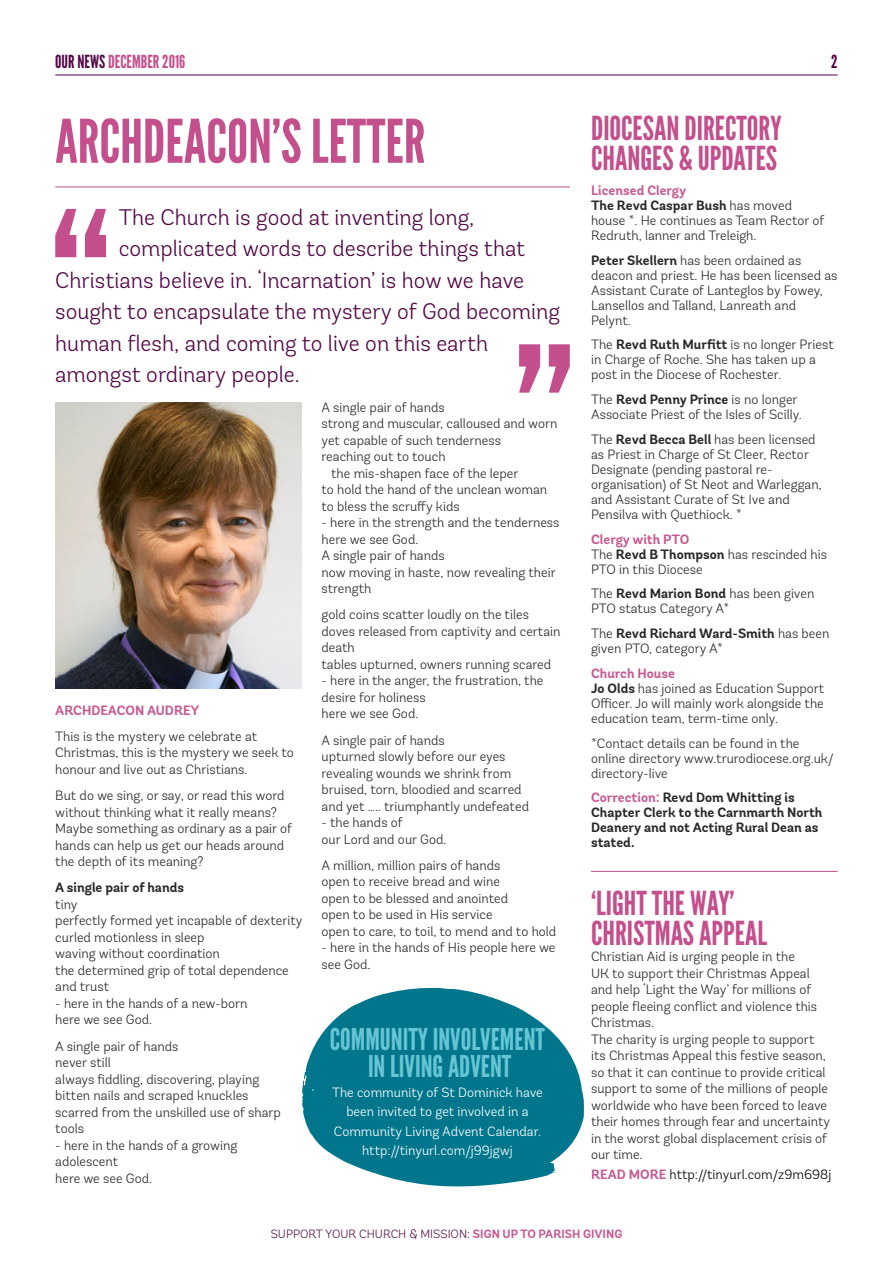
<style>
.page{position:relative;width:893px;height:1263px;background:#fff}
.page>*{position:absolute;margin:0;border:0;box-sizing:border-box;transform-origin:0 0}
.t1{font:60px "League Gothic";color:#c34f8c}
.t2{font:33px/30px "League Gothic";color:#c34f8c}
.t3{font:30px/27px "League Gothic";color:#67c4d3;text-align:center}
.t4{font:300 22.5px "Andes Rounded";color:#520745}
.t5{font:18px "League Gothic";color:#c34f8c}
.t6{font:18px "League Gothic";color:#520745}
.t7{font:300 13.5px/16.5px "Andes Rounded";color:#282827}
.t8{font:700 13.5px/15px "Andes Rounded";color:#282827}
.t9{font:300 13.5px/19.5px "Andes Rounded";color:#fff;text-align:center}
.t10{font:300 13.5px "Andes Rounded";color:#000}
.t11{font:700 13.5px "Andes Rounded";color:#c55a92}
.t12{font:300 12px "Andes Rounded";color:#58134b}
.s1{color:#520745}
.s2{font-weight:700;color:#c55a92}
.s3{font-weight:700}
.s4{color:#c55a92}
</style>
<div class="page">
<hr style="left:55px;top:187px;width:515px;height:1px;background:#c34f8c">
<hr style="left:55px;top:75px;width:783px;height:1px;background:#520745">
<svg style="left:55px;top:209px;width:51px;height:48px"></svg>
<svg style="left:519px;top:344px;width:51px;height:49px"></svg>
<img style="left:55px;top:402px;width:247px;height:287px">
<hr style="left:591px;top:871px;width:247px;height:1px;background:#c34f8c">
<svg style="left:302px;top:988px;width:282px;height:199px;fill:#00768d"></svg>
<h3 class="t5" style="left:55px;top:51px;width:132px"><span class="s1">OUR NEWS</span> DECEMBER 2016</h3>
<h3 class="t6" style="left:831px;top:51px;width:8px">2</h3>
<h1 class="t1" style="left:55px;top:106px;width:372px">ARCHDEACON’S LETTER</h1>
<h3 class="t4" style="left:119px;top:203px;width:357px">The Church is good at inventing long,</h3>
<h3 class="t4" style="left:119px;top:235px;width:408px">complicated words to describe things that</h3>
<h3 class="t4" style="left:55px;top:266px;width:470px">Christians believe in. ‘Incarnation’ is how we have</h3>
<h3 class="t4" style="left:55px;top:298px;width:506px">sought to encapsulate the mystery of God becoming</h3>
<h3 class="t4" style="left:55px;top:329px;width:434px">human flesh, and coming to live on this earth</h3>
<h3 class="t4" style="left:55px;top:361px;width:246px">amongst ordinary people.</h3>
<p class="t11" style="left:55px;top:702px;width:146px">ARCHDEACON AUDREY</p>
<p class="t7" style="left:55px;top:728px;width:240px">This is the mystery we celebrate at<br>Christmas, this is the mystery we seek to honour and live out as Christians.</p>
<p class="t7" style="left:55px;top:787px;width:238px">But do we sing, or say, or read this word without thinking what it really means?<br>Maybe something as ordinary as a pair of hands can help us get our heads around the depth of its meaning?</p>
<p class="t8" style="left:55px;top:881px;width:130px">A single pair of hands</p>
<p class="t7" style="left:55px;top:896px;width:249px">tiny<br>perfectly formed yet incapable of dexterity curled motionless in sleep<br>waving without coordination<br>the determined grip of total dependence and trust</p>
<p class="t7" style="left:55px;top:995px;width:194px">- here in the hands of a new-born here we see God.</p>
<p class="t7" style="left:55px;top:1038px;width:227px">A single pair of hands<br>never still<br>always fiddling, discovering, playing bitten nails and scraped knuckles scarred from the unskilled use of sharp tools</p>
<p class="t7" style="left:55px;top:1137px;width:184px">- here in the hands of a growing adolescent<br>here we see God.</p>
<p class="t7" style="left:322px;top:399px;width:125px">A single pair of hands</p>
<p class="t7" style="left:322px;top:415px;width:238px">strong and muscular, calloused and worn</p>
<p class="t7" style="left:322px;top:432px;width:181px">yet capable of such tenderness</p>
<p class="t7" style="left:322px;top:448px;width:126px">reaching out to touch</p>
<p class="t7" style="left:331px;top:465px;width:189px">the mis-shapen face of the leper</p>
<p class="t7" style="left:322px;top:481px;width:227px">to hold the hand of the unclean woman</p>
<p class="t7" style="left:322px;top:498px;width:140px">to bless the scruffy kids</p>
<p class="t7" style="left:322px;top:514px;width:239px">- here in the strength and the tenderness here we see God.<br>A single pair of hands<br>now moving in haste, now revealing their strength</p>
<p class="t7" style="left:322px;top:606px;width:241px">gold coins scatter loudly on the tiles doves released from captivity and certain death<br>tables upturned, owners running scared</p>
<p class="t7" style="left:322px;top:672px;width:223px">- here in the anger, the frustration, the desire for holiness<br>here we see God.</p>
<p class="t7" style="left:322px;top:732px;width:209px">A single pair of hands<br>upturned slowly before our eyes revealing wounds we shrink from bruised, torn, bloodied and scarred and yet ….. triumphantly undefeated</p>
<p class="t7" style="left:322px;top:814px;width:126px">- the hands of<br>our Lord and our God.</p>
<p class="t7" style="left:322px;top:857px;width:236px">A million, million pairs of hands<br>open to receive bread and wine<br>open to be blessed and anointed<br>open to be used in His service<br>open to care, to toil, to mend and to hold</p>
<p class="t7" style="left:322px;top:939px;width:235px">- here in the hands of His people here we see God.</p>
<h3 class="t3" style="left:330px;top:1026px;width:217px">COMMUNITY INVOLVEMENT<br>IN LIVING ADVENT</h3>
<p class="t9" style="left:332px;top:1082px;width:212px">The community of St Dominick have been invited to get involved in a<br>Community Living Advent Calendar. http://tinyurl.com/j99jgwj</p>
<h2 class="t2" style="left:591px;top:113px;width:192px">DIOCESAN DIRECTORY<br>CHANGES &amp; UPDATES</h2>
<p class="t7" style="left:591px;top:183px;width:235px;line-height:15px"><span class="s2">Licensed Clergy<br></span><span class="s3">The Revd Caspar Bush</span> has moved house *. He continues as Team Rector of<br>Redruth, lanner and Treleigh.</p>
<p class="t7" style="left:591px;top:252px;width:248px;line-height:15px"><span class="s3">Peter Skellern</span> has been ordained as deacon and priest. He has been licensed as<br>Assistant Curate of Lanteglos by Fowey,<br>Lansellos and Talland, Lanreath and<br>Pelynt.</p>
<p class="t7" style="left:591px;top:337px;width:244px;line-height:15px">The <span class="s3">Revd Ruth Murfitt</span> is no longer Priest in Charge of Roche. She has taken up a post in the Diocese of Rochester.</p>
<p class="t7" style="left:591px;top:392px;width:212px;line-height:15px">The <span class="s3">Revd Penny Prince</span> is no longer<br>Associate Priest of the Isles of Scilly.</p>
<p class="t7" style="left:591px;top:432px;width:232px;line-height:15px">The <span class="s3">Revd Becca Bell</span> has been licensed as Priest in Charge of St Cleer, Rector Designate (pending pastoral re&shy;organisation) of St Neot and Warleggan, and Assistant Curate of St Ive and Pensilva with Quethiock. *</p>
<p class="t7" style="left:591px;top:531px;width:237px;line-height:15px"><span class="s2">Clergy with PTO<br></span>The <span class="s3">Revd B Thompson</span> has rescinded his<br>PTO in this Diocese</p>
<p class="t7" style="left:591px;top:586px;width:225px;line-height:15px">The <span class="s3">Revd Marion Bond</span> has been given<br>PTO status Category A*</p>
<p class="t7" style="left:591px;top:626px;width:240px;line-height:15px">The <span class="s3">Revd Richard Ward-Smith</span> has been given PTO, category A*</p>
<p class="t7" style="left:591px;top:666px;width:235px;line-height:15px"><span class="s2">Church House<br></span><span class="s3">Jo Olds</span> has joined as Education Support<br>Officer. Jo will mainly work alongside the education team, term-time only.</p>
<p class="t7" style="left:591px;top:735px;width:244px;line-height:15px">*Contact details can be found in the online directory www.trurodiocese.org.uk/ directory-live</p>
<p class="t8" style="left:591px;top:790px;width:233px"><span class="s4">Correction:</span> Revd Dom Whitting is<br>Chapter Clerk to the Carnmarth North<br>Deanery and not Acting Rural Dean as stated.</p>
<h2 class="t2" style="left:591px;top:888px;width:178px">‘LIGHT THE WAY’<br>CHRISTMAS APPEAL</h2>
<p class="t7" style="left:591px;top:948px;width:241px">Christian Aid is urging people in the<br>UK to support their Christmas Appeal and help ‘Light the Way’ for millions of people fleeing conflict and violence this Christmas.<br>The charity is urging people to support its Christmas Appeal this festive season, so that it can continue to provide critical support to some of the millions of people worldwide who have been forced to leave their homes through fear and uncertainty in the worst global displacement crisis of our time.</p>
<p class="t10" style="left:591px;top:1166px;width:242px"><span class="s2">READ MORE</span> http://tinyurl.com/z9m698j</p>
<p class="t12" style="left:271px;top:1226px;width:353px">SUPPORT YOUR CHURCH &amp; MISSION: <span class="s2">SIGN UP TO PARISH GIVING</span></p>
</div>
